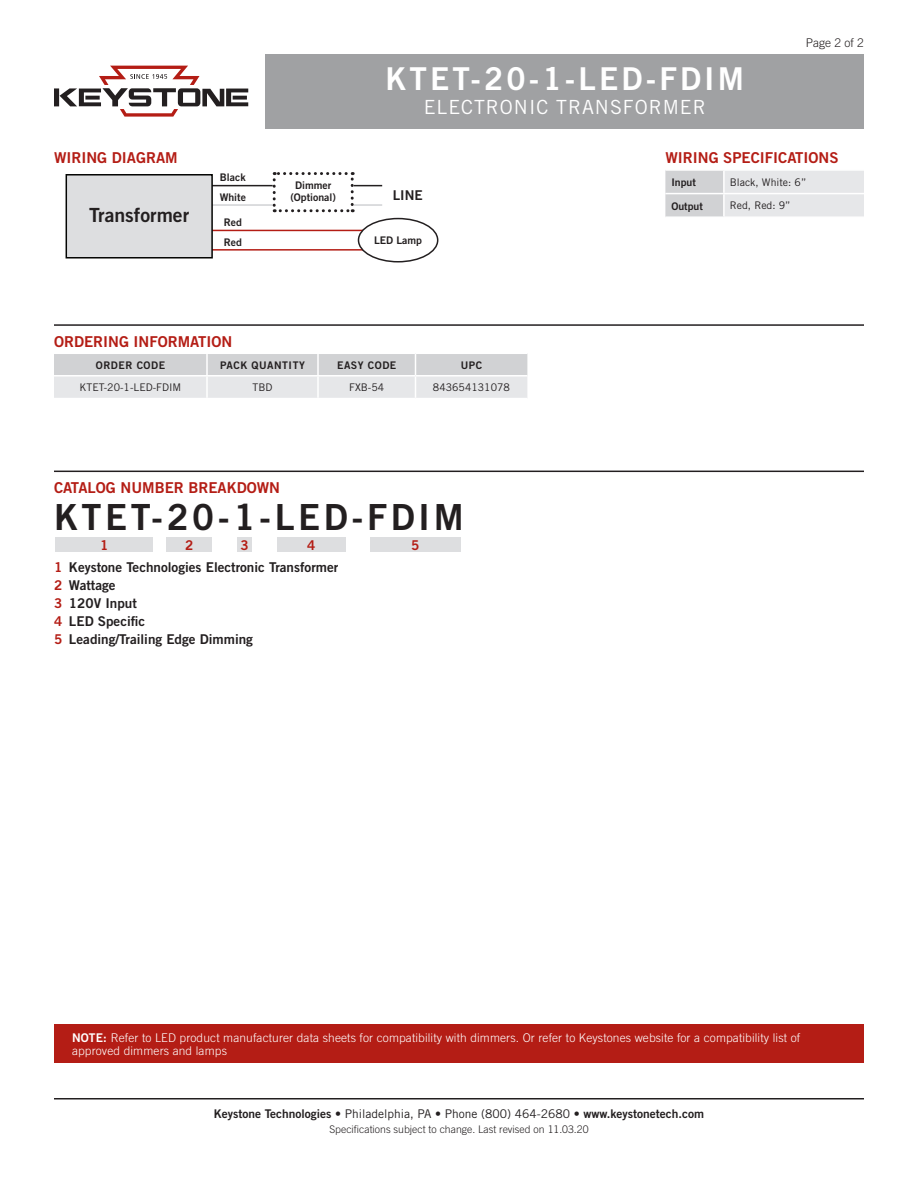
<style>
.page{position:relative;width:918px;height:1188px;background:#fff}
.page>*{position:absolute;margin:0;border:0;box-sizing:border-box;transform-origin:0 0}
.CatalogNumber{font:36px "Trade Gothic Bold Two";letter-spacing:.1em;color:#231f20}
.t1{font:31.5px "Trade Gothic Bold Two";letter-spacing:.1em;color:#fff}
.SubTitle{font:19.5px "Trade Gothic";letter-spacing:.05em;color:#fff}
.t2{font:19.5px "Trade Gothic Bold Two";color:#231f20}
.Heading_01{font:15px "Trade Gothic Bold Two";color:#b41d15}
.Catalog_Key{font:13.5px "Trade Gothic Bold Two";color:#231f20}
.Catalog_BarNumber{font:13.5px "Trade Gothic Bold Two";color:#b41d15}
.t3{font:300 12px/13.5px "Trade Gothic";letter-spacing:.01em;color:#fff}
.t4{font:12px "Trade Gothic Bold Two";color:#231f20}
.Page{font:300 12px "Trade Gothic";color:#231f20}
.Rev{font:300 10.5px "Trade Gothic";color:#231f20}
.Table_Text{font:10.5px "Trade Gothic";color:#231f20}
.Table_Header_Caps{font:10.5px "Trade Gothic Bold Two";color:#231f20}
.Table_Header_Caps-2{font:10.5px "Trade Gothic Bold Two";letter-spacing:.05em;color:#231f20}
.Table_Text_Left{font:10.5px "Trade Gothic";color:#231f20}
.Table_Header{font:10.5px "Trade Gothic Bold Two";color:#231f20}
.s1{color:#b41d15}
.s2{font-family:"Trade Gothic Bold Two";font-weight:400}
.s3{font-family:"Trade Gothic"}
</style>
<div class="page">
<hr style="left:54px;top:1098px;width:810px;height:2px;background:#231f20">
<div style="left:266px;top:54px;width:598px;height:74px;background:#a0a1a3"></div>
<svg style="left:54px;top:66px;width:194px;height:51px"></svg>
<svg style="left:54px;top:354px;width:473px;height:44px;background:#dddee0"></svg>
<hr style="left:54px;top:324px;width:810px;height:2px;background:#231f20">
<hr style="left:54px;top:471px;width:810px;height:1px;background:#231f20">
<div style="left:56px;top:537px;width:97px;height:15px;background:#dddee0"></div>
<div style="left:166px;top:537px;width:46px;height:15px;background:#dddee0"></div>
<div style="left:237px;top:537px;width:15px;height:15px;background:#dddee0"></div>
<div style="left:277px;top:537px;width:69px;height:15px;background:#dddee0"></div>
<div style="left:370px;top:537px;width:91px;height:15px;background:#dddee0"></div>
<svg style="left:665px;top:171px;width:199px;height:45px;background:#e0e1e3"></svg>
<hr style="left:723px;top:171px;width:2px;height:22px;background:#fff">
<hr style="left:724px;top:193px;width:140px;height:1px;background:#fff">
<hr style="left:723px;top:194px;width:2px;height:22px;background:#fff">
<hr style="left:665px;top:193px;width:59px;height:1px;background:#fff">
<hr style="left:201px;top:185px;width:181px;height:1px;background:#231f20">
<hr style="left:201px;top:204px;width:181px;height:2px;background:#d1d2d4">
<hr style="left:201px;top:230px;width:165px;height:1px;background:#b41d15">
<hr style="left:201px;top:249px;width:165px;height:2px;background:#b41d15">
<div style="left:66px;top:174px;width:147px;height:85px;background:#dddee0;border:2px solid #040503"></div>
<svg style="left:273px;top:172px;width:81px;height:40px"></svg>
<div style="left:358px;top:219px;width:80px;height:43px;background:#fff;border-radius:50%"></div>
<div style="left:358px;top:218px;width:80px;height:45px;border:2px solid #231f20;border-radius:50%"></div>
<div style="left:54px;top:1024px;width:810px;height:39px;background:#b41d15"></div>
<p class="Heading_01" style="left:54px;top:149px;width:125px">WIRING DIAGRAM</p>
<p class="t2" style="left:89px;top:203px;width:102px">Transformer</p>
<p class="Table_Header_Caps" style="left:220px;top:170px;width:27px">Black</p>
<p class="Table_Header_Caps" style="left:220px;top:191px;width:28px">White</p>
<p class="Table_Header_Caps" style="left:224px;top:216px;width:20px">Red</p>
<p class="Table_Header_Caps" style="left:224px;top:236px;width:20px">Red</p>
<p class="Table_Header_Caps" style="left:295px;top:179px;width:38px">Dimmer</p>
<p class="Table_Header_Caps" style="left:290px;top:191px;width:47px">(Optional)</p>
<p class="t1" style="left:385px;top:60px;width:360px">KTET-20-1-LED-FDIM</p>
<p class="SubTitle" style="left:424px;top:95px;width:284px">ELECTRONIC TRANSFORMER</p>
<p class="Page" style="left:806px;top:36px;width:60px">Page 2 of 2</p>
<p class="Catalog_Key" style="left:393px;top:187px;width:31px">LINE</p>
<p class="Table_Header_Caps" style="left:374px;top:233px;width:50px">LED Lamp</p>
<p class="Heading_01" style="left:665px;top:149px;width:175px">WIRING SPECIFICATIONS</p>
<p class="Table_Header" style="left:671px;top:176px;width:26px">Input</p>
<p class="Table_Text_Left" style="left:730px;top:176px;width:78px">Black, White: 6”</p>
<p class="Table_Header" style="left:671px;top:199px;width:33px">Output</p>
<p class="Table_Text" style="left:730px;top:199px;width:62px">Red, Red: 9”</p>
<p class="Heading_01" style="left:54px;top:332px;width:180px">ORDERING INFORMATION</p>
<p class="Table_Header_Caps-2" style="left:96px;top:359px;width:71px">ORDER CODE</p>
<p class="Table_Header_Caps-2" style="left:220px;top:359px;width:86px">PACK QUANTITY</p>
<p class="Table_Header_Caps-2" style="left:337px;top:359px;width:61px">EASY CODE</p>
<p class="Table_Header_Caps" style="left:461px;top:359px;width:23px">UPC</p>
<p class="Table_Text" style="left:80px;top:381px;width:103px">KTET-20-1-LED-FDIM</p>
<p class="Table_Text" style="left:253px;top:381px;width:21px">TBD</p>
<p class="Table_Text" style="left:349px;top:381px;width:37px">FXB-54</p>
<p class="Table_Text" style="left:433px;top:381px;width:78px">843654131078</p>
<p class="Heading_01" style="left:54px;top:479px;width:228px">CATALOG NUMBER BREAKDOWN</p>
<p class="CatalogNumber" style="left:54px;top:495px;width:411px">KTET-20-1-LED-FDIM</p>
<p class="Catalog_BarNumber" style="left:100px;top:536px;width:10px">1</p>
<p class="Catalog_BarNumber" style="left:185px;top:536px;width:10px">2</p>
<p class="Catalog_BarNumber" style="left:240px;top:536px;width:10px">3</p>
<p class="Catalog_BarNumber" style="left:307px;top:536px;width:10px">4</p>
<p class="Catalog_BarNumber" style="left:411px;top:536px;width:10px">5</p>
<p class="Catalog_Key" style="left:54px;top:558px;width:286px"><span class="s1">1</span> Keystone Technologies Electronic Transformer</p>
<p class="Catalog_Key" style="left:54px;top:576px;width:63px"><span class="s1">2</span> Wattage</p>
<p class="Catalog_Key" style="left:54px;top:594px;width:84px"><span class="s1">3</span> 120V Input</p>
<p class="Catalog_Key" style="left:54px;top:612px;width:93px"><span class="s1">4</span> LED Specific</p>
<p class="Catalog_Key" style="left:54px;top:630px;width:201px"><span class="s1">5</span> Leading/Trailing Edge Dimming</p>
<p class="t3" style="left:72px;top:1031px;width:730px"><span class="s2">NOTE:</span> Refer to LED product manufacturer data sheets for compatibility with dimmers. Or refer to Keystones website for a compatibility list of approved dimmers and lamps</p>
<p class="t4" style="left:214px;top:1106px;width:492px">Keystone Technologies <span class="s3">• Philadelphia, PA • Phone (800) 464-2680 •</span> www.keystonetech.com</p>
<p class="Rev" style="left:329px;top:1123px;width:261px">Specifications subject to change. Last revised on 11.03.20</p>
</div>
